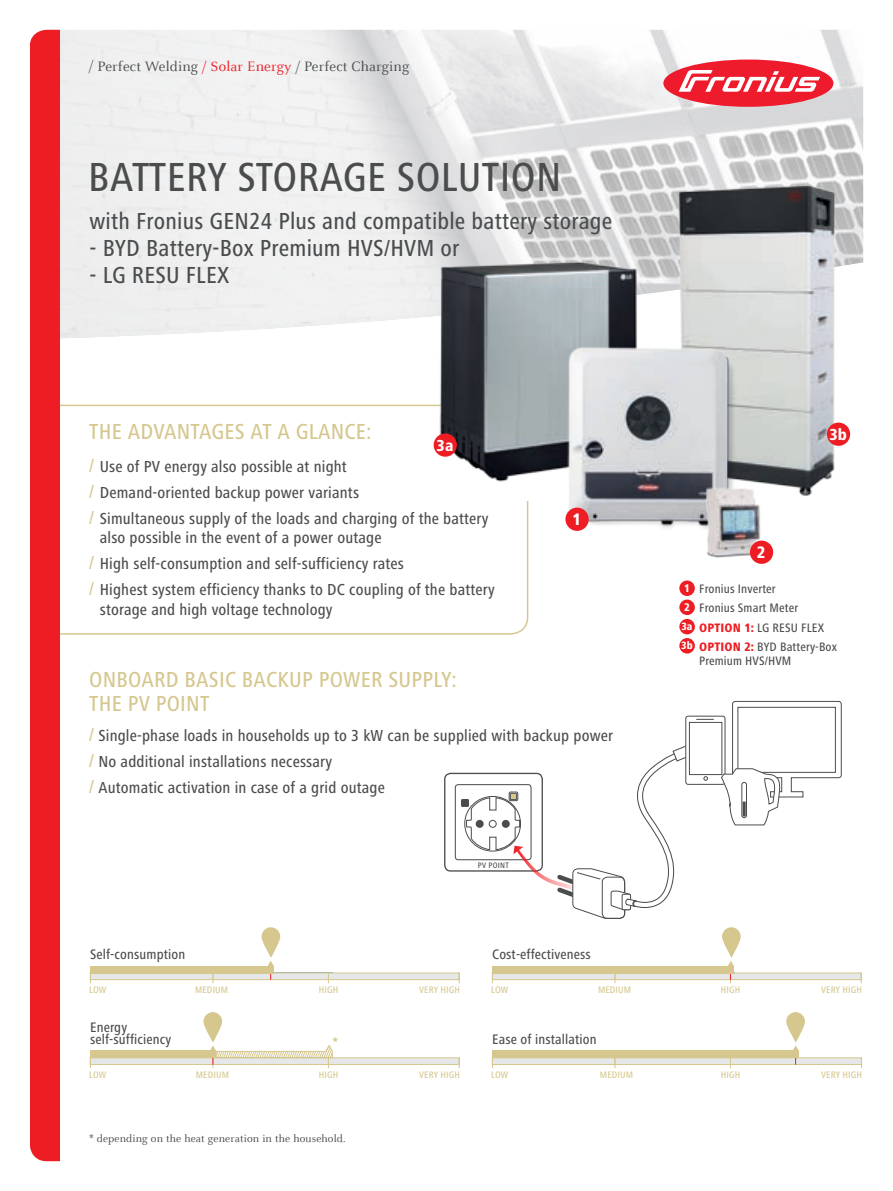
<style>
.page{position:relative;width:893px;height:1191px;background:#fff}
.page>*{position:absolute;margin:0;border:0;box-sizing:border-box;transform-origin:0 0}
.t1{font:500 condensed 42px "Frutiger Next LTW1 G";letter-spacing:.01em;color:#4b4c4d}
.t2{font:500 condensed 24px "Frutiger Next LTW1 G";letter-spacing:.01em;color:#4b4c4d}
.t3{font:500 condensed 22.5px/24px "Frutiger Next LTW1 G";letter-spacing:.01em;color:#d5c78e}
.t4{font:800 condensed 17.25px "Frutiger Next LTW1 G";color:#fff}
.t5{font:500 condensed 16.5px/26px "Frutiger Next LTW1 G";letter-spacing:.01em;color:#4b4c4d}
.t6{font:800 condensed 16.5px "Frutiger Next LTW1 G";color:#fff}
.t7{font:15px "Celeste Offc Pro";letter-spacing:.01em;color:#4b4c4d}
.t8{font:500 condensed 14.25px/12.6px "Frutiger Next LTW1 G";letter-spacing:.01em;color:#4b4c4d}
.t9{font:800 condensed 12.9px "Frutiger Next LTW1 G";color:#d5c78e}
.t10{font:500 condensed 12.6px/19.4px "Frutiger Next LTW1 G";letter-spacing:.01em;color:#4b4c4d}
.t11{font:800 condensed 11.55px/19px "Frutiger Next LTW1 G";color:#fff}
.t12{font:11.4px "Celeste Offc Pro";letter-spacing:.01em;color:#4b4c4d}
.t13{font:800 condensed 10.95px/19.2px "Frutiger Next LTW1 G";color:#fff}
.t14{font:500 condensed 9.75px "Frutiger Next LTW1 G";letter-spacing:.01em;color:#d5c78e}
.t15{font:500 condensed 8.25px "Frutiger Next LTW1 G";letter-spacing:.04em;color:#4b4c4d}
.s1{color:#ee1d23}
.s2{font-size:19.5px;color:#d5c78e}
.s3{font-weight:800;color:#ee1d23}
</style>
<div class="page">
<img style="left:60px;top:30px;width:803px;height:309px">
<svg style="left:60px;top:404px;width:469px;height:231px"></svg>
<div style="left:663px;top:60px;width:170px;height:47px;background:#ee1b2d;border-radius:50%"></div>
<svg style="left:679px;top:70px;width:141px;height:22px"></svg>
<div style="left:30px;top:30px;width:30px;height:1131px;background:#ee1d23"></div>
<svg style="left:261px;top:927px;width:19px;height:30px"></svg>
<svg style="left:203px;top:1012px;width:19px;height:30px"></svg>
<svg style="left:722px;top:927px;width:19px;height:30px"></svg>
<svg style="left:786px;top:1012px;width:19px;height:30px"></svg>
<div style="left:519px;top:320px;width:134px;height:180px;background:#fff"></div>
<div style="left:679px;top:580px;width:16px;height:16px;background:#ee1d23;border-radius:50%"></div>
<div style="left:679px;top:599px;width:16px;height:16px;background:#ee1d23;border-radius:50%"></div>
<div style="left:679px;top:619px;width:16px;height:15px;background:#ee1d23;border-radius:50%"></div>
<div style="left:679px;top:638px;width:16px;height:15px;background:#ee1d23;border-radius:50%"></div>
<img style="left:417px;top:241px;width:226px;height:246px">
<img style="left:643px;top:144px;width:218px;height:352px">
<div style="left:827px;top:422px;width:23px;height:24px;background:#ee1d23;border-radius:50%"></div>
<img style="left:559px;top:330px;width:180px;height:199px">
<img style="left:681px;top:479px;width:101px;height:85px">
<div style="left:750px;top:540px;width:23px;height:24px;background:#ee1d23;border-radius:50%"></div>
<div style="left:565px;top:507px;width:24px;height:24px;background:#ee1d23;border-radius:50%"></div>
<div style="left:434px;top:433px;width:23px;height:24px;background:#ee1d23;border-radius:50%"></div>
<div style="left:444px;top:772px;width:99px;height:99px;border:1px solid #4b4c4d;border-radius:6px"></div>
<div style="left:455px;top:784px;width:77px;height:76px;border:1px solid #4b4c4d;border-radius:3px"></div>
<div style="left:461px;top:799px;width:8px;height:8px;background:#4b4c4d"></div>
<svg style="left:466px;top:746px;width:229px;height:173px"></svg>
<div style="left:686px;top:716px;width:39px;height:68px;background:#fff;border-radius:2px"></div>
<div style="left:685px;top:716px;width:40px;height:68px;border:1px solid #4b4c4d;border-radius:2px"></div>
<div style="left:689px;top:722px;width:33px;height:53px;border:1px solid #4b4c4d"></div>
<svg style="left:697px;top:719px;width:16px;height:1px"></svg>
<svg style="left:704px;top:776px;width:4px;height:4px"></svg>
<svg style="left:721px;top:700px;width:121px;height:125px"></svg>
<svg style="left:267px;top:961px;width:7px;height:5px"></svg>
<div style="left:90px;top:973px;width:369px;height:6px;background:#e6e7e9"></div>
<div style="left:90px;top:972px;width:370px;height:7px;border:1px solid #d5c78e"></div>
<div style="left:90px;top:966px;width:184px;height:7px;background:#d5c78e"></div>
<svg style="left:792px;top:1045px;width:7px;height:6px"></svg>
<svg style="left:492px;top:1057px;width:369px;height:7px;background:#e4e3e0"></svg>
<div style="left:492px;top:1051px;width:307px;height:7px;background:#d5c78e"></div>
<svg style="left:728px;top:961px;width:6px;height:5px"></svg>
<div style="left:492px;top:973px;width:369px;height:6px;background:#e6e7e9"></div>
<div style="left:492px;top:972px;width:370px;height:7px;border:1px solid #d5c78e"></div>
<div style="left:492px;top:966px;width:242px;height:7px;background:#d5c78e"></div>
<div style="left:90px;top:1057px;width:369px;height:7px;background:#e6e7e9"></div>
<div style="left:90px;top:1057px;width:370px;height:7px;border:1px solid #d5c78e"></div>
<div style="left:90px;top:1051px;width:126px;height:7px;background:#d5c78e"></div>
<svg style="left:210px;top:1044px;width:123px;height:24px"></svg>
<p class="t7" style="left:89px;top:57px;width:322px">/ Perfect Welding <span class="s1">/ Solar Energy</span> / Perfect Charging</p>
<h1 class="t1" style="left:88px;top:153px;width:475px">BATTERY STORAGE SOLUTION</h1>
<h2 class="t2" style="left:90px;top:207px;width:524px">with Fronius GEN24 Plus and compatible battery storage</h2>
<h2 class="t2" style="left:90px;top:234px;width:372px">- BYD Battery-Box Premium HVS/HVM or</h2>
<h2 class="t2" style="left:90px;top:261px;width:141px">- LG RESU FLEX</h2>
<h3 class="t3" style="left:89px;top:420px;width:284px">THE ADVANTAGES AT A GLANCE:</h3>
<p class="t5" style="left:89px;top:453px;width:401px"><span class="s2">/</span> Use of PV energy also possible at night<br><span class="s2">/</span> Demand-oriented backup power variants<br><span class="s2">/</span> Simultaneous supply of the loads and charging of the battery</p>
<p class="t5" style="left:89px;top:525px;width:407px;text-indent:11px">also possible in the event of a power outage<br><span class="s2">/</span> High self-consumption and self-sufficiency rates<br><span class="s2">/</span> Highest system efficiency thanks to DC coupling of the battery</p>
<p class="t5" style="left:100px;top:596px;width:234px">storage and high voltage technology</p>
<p class="t6" style="left:437px;top:436px;width:18px">3a</p>
<p class="t4" style="left:572px;top:510px;width:10px">1</p>
<h3 class="t3" style="left:89px;top:667px;width:369px">ONBOARD BASIC BACKUP POWER SUPPLY:<br>THE PV POINT</h3>
<p class="t5" style="left:89px;top:723px;width:525px"><span class="s2">/</span> Single-phase loads in households up to 3 kW can be supplied with backup power <span class="s2">/</span> No additional installations necessary<br><span class="s2">/</span> Automatic activation in case of a grid outage</p>
<p class="t15" style="left:478px;top:860px;width:32px">PV POINT</p>
<p class="t4" style="left:757px;top:543px;width:10px">2</p>
<p class="t6" style="left:829px;top:425px;width:19px">3b</p>
<p class="t10" style="left:699px;top:579px;width:139px">Fronius Inverter<br>Fronius Smart Meter<br><span class="s3">OPTION 1:</span> LG RESU FLEX<br><span class="s3">OPTION 2:</span> BYD Battery-Box</p>
<p class="t10" style="left:699px;top:651px;width:94px">Premium HVS/HVM</p>
<p class="t11" style="left:684px;top:579px;width:7px">1<br>2</p>
<p class="t13" style="left:681px;top:617px;width:13px">3a<br>3b</p>
<p class="t8" style="left:90px;top:948px;width:97px">Self-consumption</p>
<p class="t14" style="left:89px;top:984px;width:19px">LOW</p>
<p class="t14" style="left:195px;top:984px;width:35px">MEDIUM</p>
<p class="t14" style="left:319px;top:984px;width:21px">HIGH</p>
<p class="t14" style="left:419px;top:984px;width:42px">VERY HIGH</p>
<p class="t8" style="left:90px;top:1020px;width:82px">Energy self-sufficiency</p>
<p class="t14" style="left:89px;top:1069px;width:19px">LOW</p>
<p class="t14" style="left:196px;top:1069px;width:35px">MEDIUM</p>
<p class="t14" style="left:319px;top:1069px;width:21px">HIGH</p>
<p class="t14" style="left:419px;top:1069px;width:42px">VERY HIGH</p>
<p class="t9" style="left:333px;top:1034px;width:7px">*</p>
<p class="t12" style="left:89px;top:1131px;width:258px">* depending on the heat generation in the household.</p>
<p class="t8" style="left:492px;top:948px;width:100px">Cost-effectiveness</p>
<p class="t14" style="left:491px;top:984px;width:19px">LOW</p>
<p class="t14" style="left:598px;top:984px;width:35px">MEDIUM</p>
<p class="t14" style="left:721px;top:984px;width:21px">HIGH</p>
<p class="t14" style="left:821px;top:984px;width:42px">VERY HIGH</p>
<p class="t8" style="left:492px;top:1032px;width:106px">Ease of installation</p>
<p class="t14" style="left:491px;top:1069px;width:19px">LOW</p>
<p class="t14" style="left:600px;top:1069px;width:35px">MEDIUM</p>
<p class="t14" style="left:721px;top:1069px;width:21px">HIGH</p>
<p class="t14" style="left:821px;top:1069px;width:42px">VERY HIGH</p>
</div>
